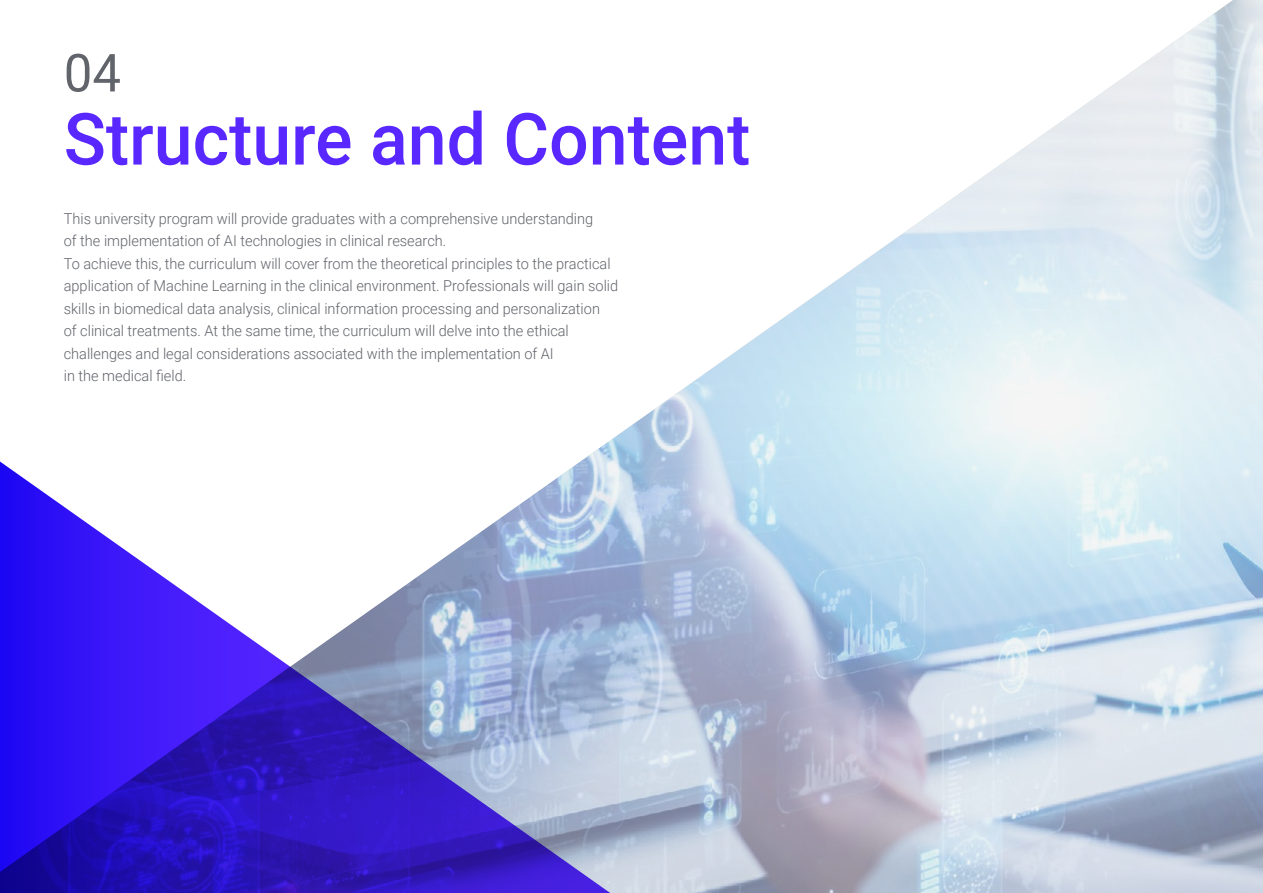
<style>
.page{position:relative;width:1263px;height:893px;background:#fff}
.page>*{position:absolute;margin:0;border:0;box-sizing:border-box;transform-origin:0 0}
.t1{font:500 72px "Roboto";color:#5927ff}
.t2{font:52.5px "Roboto";color:#61646a}
.t3{font:300 15px/22.5px "Roboto";color:#61646a}
</style>
<div class="page">
<img style="left:602px;top:0;width:661px;height:893px">
<svg style="left:0;top:446px;width:640px;height:447px"></svg>
<h2 class="t2" style="left:64px;top:36px;width:59px">04</h2>
<h1 class="t1" style="left:64px;top:89px;width:688px">Structure and Content</h1>
<p class="t3" style="left:64px;top:207px;width:556px">This university program will provide graduates with a comprehensive understanding<br>of the implementation of AI technologies in clinical research.<br>To achieve this, the curriculum will cover from the theoretical principles to the practical application of Machine Learning in the clinical environment. Professionals will gain solid skills in biomedical data analysis, clinical information processing and personalization<br>of clinical treatments. At the same time, the curriculum will delve into the ethical challenges and legal considerations associated with the implementation of AI<br>in the medical field.</p>
</div>
